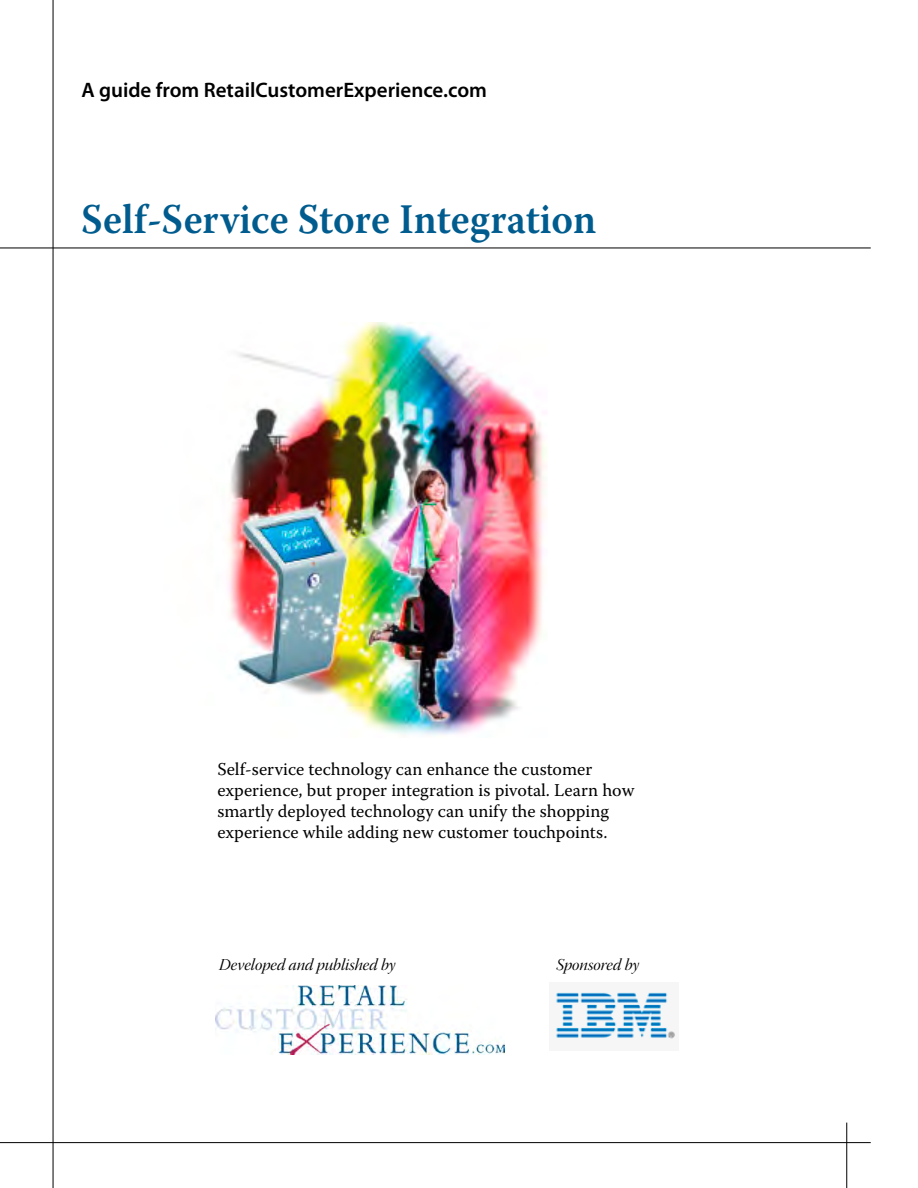
<style>
.page{position:relative;width:918px;height:1188px;background:#fff}
.page>*{position:absolute;margin:0;border:0;box-sizing:border-box;transform-origin:0 0}
.t1{font:600 42px "Warnock Pro";color:#005c8e;scale:.95 1}
.t2{font:600 21px "Myriad Pro";color:#000}
.t3{font:18px/21px "Warnock Pro";color:#000}
.t4{font:16.5px "Warnock Pro It Disp";color:#000}
</style>
<div class="page">
<hr style="left:0;top:248px;width:871px;height:1px;background:#000">
<hr style="left:53px;top:0;width:1px;height:1188px;background:#000">
<hr style="left:0;top:1142px;width:871px;height:1px;background:#000">
<hr style="left:846px;top:1123px;width:1px;height:65px;background:#000">
<img style="left:215px;top:986px;width:289px;height:68px">
<img style="left:226px;top:322px;width:321px;height:414px">
<img style="left:555px;top:992px;width:121px;height:47px">
<p class="t2" style="left:81px;top:76px;width:407px">A guide from RetailCustomerExperience.com</p>
<h1 class="t1" style="left:81px;top:194px;width:544px">Self-Service Store Integration</h1>
<p class="t3" style="left:217px;top:759px;width:418px">Self-service technology can enhance the customer experience, but proper integration is pivotal. Learn how smartly deployed technology can unify the shopping experience while adding new customer touchpoints.</p>
<p class="t4" style="left:219px;top:956px;width:178px">Developed and published by</p>
<p class="t4" style="left:556px;top:955px;width:84px">Sponsored by</p>
</div>
